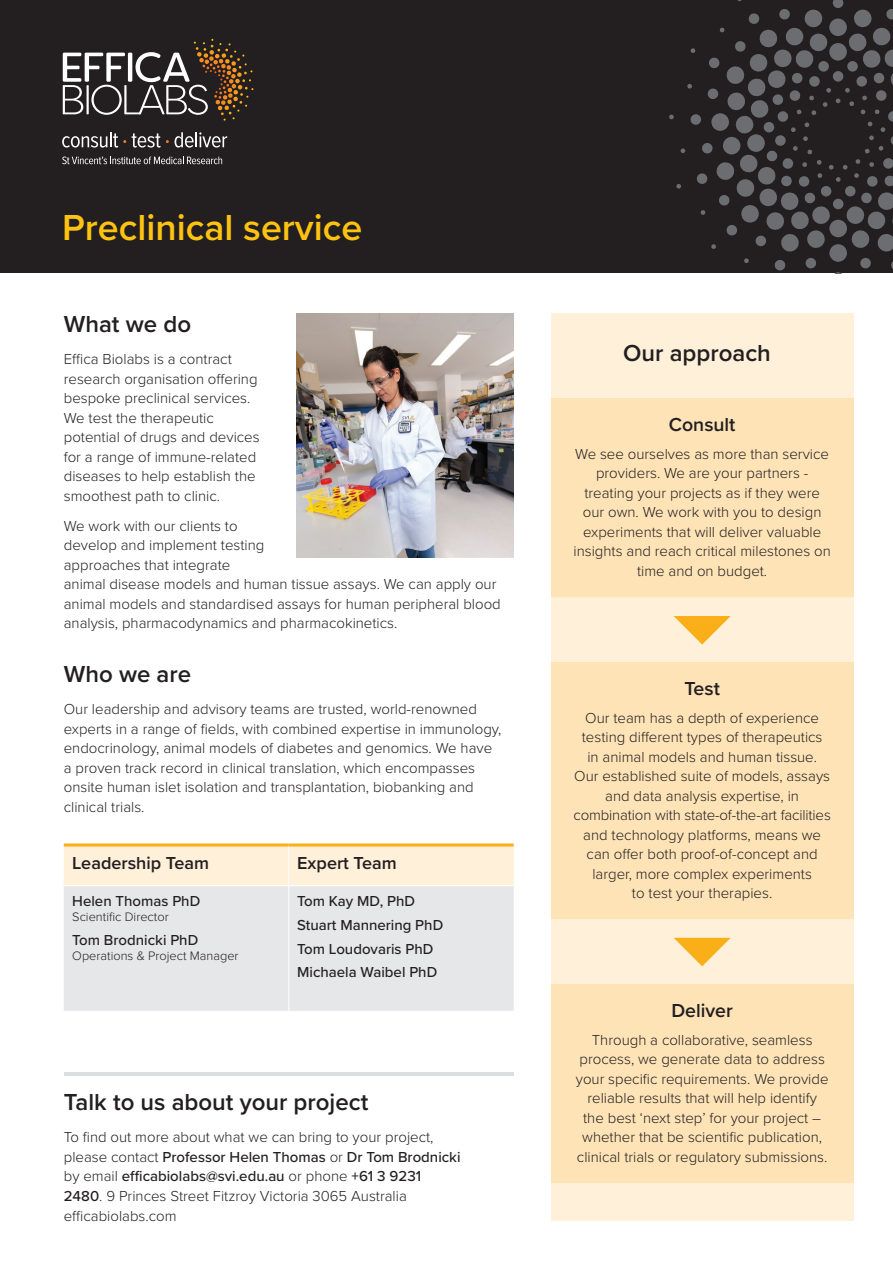
<style>
.page{position:relative;width:893px;height:1263px;background:#fff}
.page>*{position:absolute;margin:0;border:0;box-sizing:border-box;transform-origin:0 0}
.t1{font:600 37.5px "Proxima Nova";color:#fec210}
.t2{font:600 24px "Proxima Nova";color:#231f20}
.t3{font:600 19.5px "Proxima Nova";color:#231f20}
.t4{font:600 18px "Proxima Nova";color:#231f20}
.t5{font:300 15px/19.5px "Proxima Nova";color:#231f20}
.t6{font:500 15px/23.7px "Proxima Nova";color:#231f20}
.t7{font:300 12.75px "Proxima Nova";color:#231f20}
.s1{font-weight:500}
</style>
<div class="page">
<div style="left:0;top:0;width:893px;height:273px;background:#231f20"></div>
<svg style="left:669px;top:0;width:224px;height:273px"></svg>
<svg style="left:63px;top:39px;width:190px;height:82px"></svg>
<svg style="left:62px;top:157px;width:160px;height:7px"></svg>
<svg style="left:175px;top:132px;width:52px;height:16px"></svg>
<svg style="left:62px;top:132px;width:64px;height:16px"></svg>
<svg style="left:132px;top:133px;width:37px;height:15px"></svg>
<div style="left:551px;top:313px;width:302px;height:907px;background:#fef0d9"></div>
<div style="left:64px;top:846px;width:450px;height:39px;background:#fef0d9"></div>
<div style="left:64px;top:886px;width:450px;height:125px;background:#e6e7e9"></div>
<hr style="left:64px;top:843px;width:225px;height:3px;background:#faaf18">
<hr style="left:289px;top:843px;width:225px;height:3px;background:#faaf18">
<hr style="left:288px;top:846px;width:1px;height:39px;background:#fff">
<hr style="left:288px;top:886px;width:1px;height:125px;background:#fff">
<div style="left:551px;top:398px;width:302px;height:199px;background:#fee3b7"></div>
<div style="left:551px;top:662px;width:302px;height:257px;background:#fee3b7"></div>
<div style="left:551px;top:984px;width:302px;height:199px;background:#fee3b7"></div>
<svg style="left:674px;top:616px;width:57px;height:28px"></svg>
<svg style="left:674px;top:938px;width:57px;height:28px"></svg>
<hr style="left:64px;top:1073px;width:450px;height:3px;background:#dcdddf">
<img style="left:297px;top:313px;width:217px;height:245px">
<h1 class="t1" style="left:62px;top:200px;width:302px">Preclinical service</h1>
<h2 class="t2" style="left:64px;top:306px;width:129px">What we do</h2>
<p class="t5" style="left:64px;top:349px;width:197px">Effica Biolabs is a contract research organisation offering bespoke preclinical services.<br>We test the therapeutic potential of drugs and devices for a range of immune-related diseases to help establish the smoothest path to clinic.</p>
<p class="t5" style="left:64px;top:515px;width:439px">We work with our clients to<br>develop and implement testing<br>approaches that integrate<br>animal disease models and human tissue assays. We can apply our animal models and standardised assays for human peripheral blood analysis, pharmacodynamics and pharmacokinetics.</p>
<h2 class="t2" style="left:64px;top:656px;width:129px">Who we are</h2>
<p class="t5" style="left:64px;top:698px;width:439px">Our leadership and advisory teams are trusted, world-renowned experts in a range of fields, with combined expertise in immunology, endocrinology, animal models of diabetes and genomics. We have a proven track record in clinical translation, which encompasses onsite human islet isolation and transplantation, biobanking and clinical trials.</p>
<p class="t4" style="left:72px;top:849px;width:138px">Leadership Team</p>
<p class="t4" style="left:297px;top:849px;width:101px">Expert Team</p>
<p class="t6" style="left:72px;top:889px;width:129px">Helen Thomas PhD</p>
<p class="t7" style="left:72px;top:907px;width:98px">Scientific Director</p>
<p class="t6" style="left:72px;top:927px;width:127px">Tom Brodnicki PhD</p>
<p class="t7" style="left:72px;top:946px;width:168px">Operations &amp; Project Manager</p>
<p class="t6" style="left:297px;top:889px;width:147px">Tom Kay MD, PhD<br>Stuart Mannering PhD<br>Tom Loudovaris PhD<br>Michaela Waibel PhD</p>
<h2 class="t2" style="left:64px;top:1084px;width:306px">Talk to us about your project</h2>
<p class="t5" style="left:64px;top:1127px;width:398px">To find out more about what we can bring to your project, please contact <span class="s1">Professor Helen Thomas</span> or <span class="s1">Dr Tom Brodnicki </span>by email <span class="s1">efficabiolabs@svi.edu.au</span> or phone <span class="s1">+61 3 9231<br>2480</span>. 9 Princes Street Fitzroy Victoria 3065 Australia efficabiolabs.com</p>
<h2 class="t2" style="left:623px;top:335px;width:149px">Our approach</h2>
<h3 class="t3" style="left:669px;top:410px;width:68px">Consult</h3>
<p class="t5" style="left:574px;top:443px;width:259px;text-align:center">We see ourselves as more than service providers. We are your partners - treating your projects as if they were our own. We work with you to design experiments that will deliver valuable insights and reach critical milestones on time and on budget.</p>
<h3 class="t3" style="left:684px;top:674px;width:37px">Test</h3>
<p class="t5" style="left:573px;top:707px;width:259px;text-align:center">Our team has a depth of experience testing different types of therapeutics<br>in animal models and human tissue.<br>Our established suite of models, assays and data analysis expertise, in combination with state-of-the-art facilities and technology platforms, means we can offer both proof-of-concept and larger, more complex experiments<br>to test your therapies.</p>
<h3 class="t3" style="left:671px;top:995px;width:63px">Deliver</h3>
<p class="t5" style="left:576px;top:1029px;width:254px;text-align:center">Through a collaborative, seamless process, we generate data to address your specific requirements. We provide reliable results that will help identify the best ‘next step’ for your project – whether that be scientific publication, clinical trials or regulatory submissions.</p>
</div>
